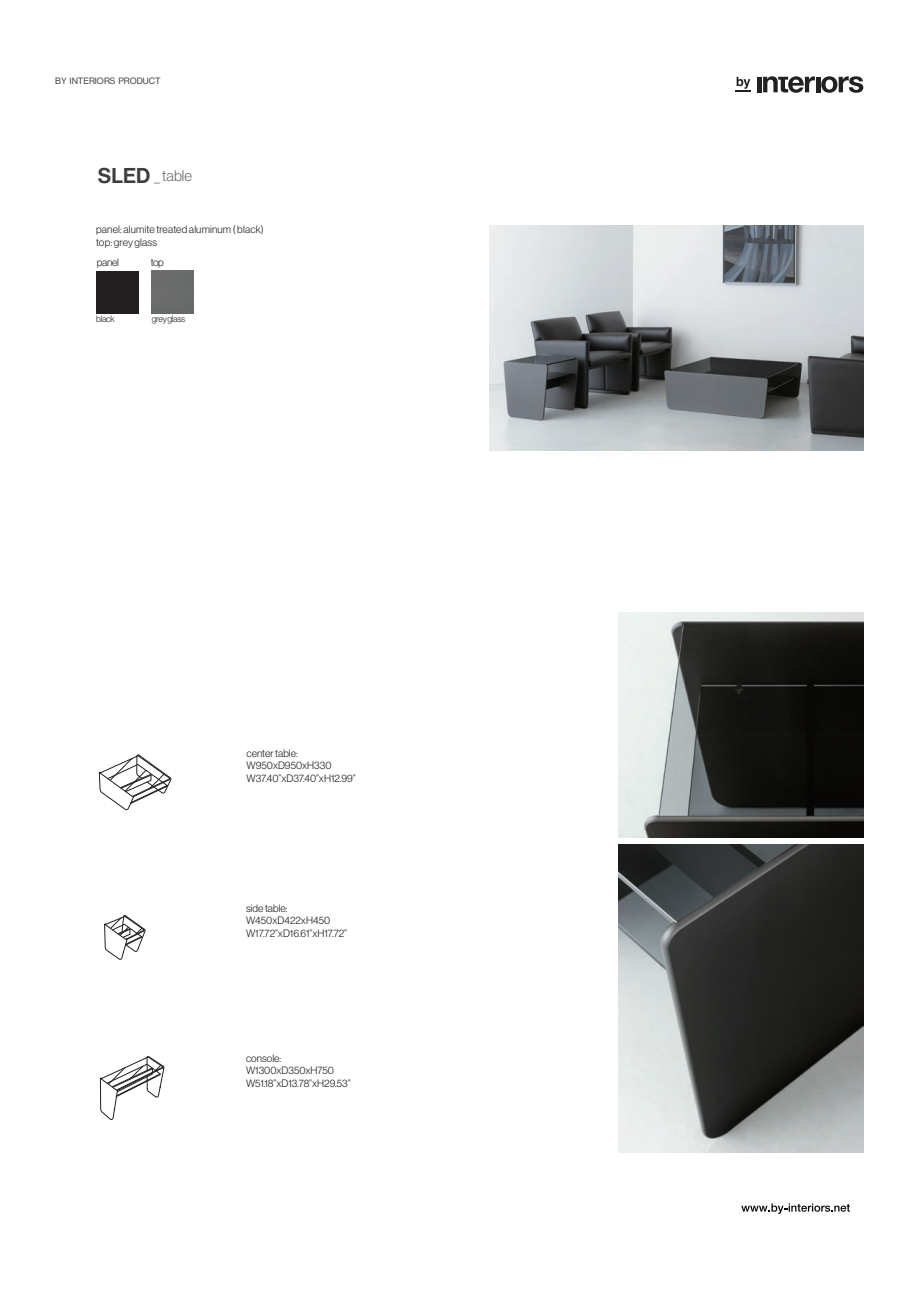
<style>
.page{position:relative;width:919px;height:1289px;background:#fff}
.page>*{position:absolute;margin:0;border:0;box-sizing:border-box;transform-origin:0 0}
.t1{font:15px "N Haas Grotesk DS Pro 45 Lt";color:#6c6d70}
.t2{font:10.5px/12.3px "N Haas Grotesk DS Pro 45 Lt";color:#231f20}
.t3{font:9px "N Haas Grotesk DS Pro 55 Rg";color:#3e3e3f}
.t4{font:9px "N Haas Grotesk DS Pro 45 Lt";letter-spacing:-.03em;color:#231f20}
.s1{font-family:"N Haas Grotesk DS Pro 65 Md";font-size:21px;color:#3e3e3f}
</style>
<div class="page">
<div style="left:96px;top:271px;width:43px;height:42px;background:#231f20"></div>
<img style="left:489px;top:225px;width:374px;height:225px">
<img style="left:618px;top:612px;width:245px;height:225px">
<img style="left:618px;top:845px;width:245px;height:307px">
<svg style="left:99px;top:754px;width:73px;height:57px"></svg>
<svg style="left:100px;top:915px;width:64px;height:205px"></svg>
<div style="left:151px;top:271px;width:43px;height:42px;background:#6a6c6b"></div>
<hr style="left:757px;top:77px;width:4px;height:15px;background:#222021">
<svg style="left:763px;top:76px;width:51px;height:17px"></svg>
<div style="left:815px;top:77px;width:5px;height:15px;background:#222021"></div>
<svg style="left:821px;top:76px;width:42px;height:17px"></svg>
<svg style="left:735px;top:76px;width:16px;height:16px"></svg>
<svg style="left:741px;top:1203px;width:109px;height:10px"></svg>
<p class="t3" style="left:55px;top:76px;width:107px">BY INTERIORS PRODUCT</p>
<h1 class="t1" style="left:98px;top:167px;width:96px"><span class="s1">SLED</span> _ table</h1>
<p class="t2" style="left:96px;top:222px;width:169px;line-height:13.5px">panel: alumite treated aluminum ( black) top: grey glass</p>
<p class="t2" style="left:97px;top:256px;width:23px">panel</p>
<p class="t2" style="left:151px;top:256px;width:15px">top</p>
<p class="t4" style="left:96px;top:314px;width:20px">black</p>
<p class="t4" style="left:152px;top:314px;width:35px">grey glass</p>
<p class="t2" style="left:246px;top:747px;width:111px">center table:<br>W950xD950xH330<br>W37.40”xD37.40”xH12.99”</p>
<p class="t2" style="left:246px;top:902px;width:43px">side table:</p>
<p class="t2" style="left:246px;top:914px;width:103px">W450xD422xH450<br>W17.72”xD16.61”xH17.72”</p>
<p class="t2" style="left:246px;top:1052px;width:37px">console:</p>
<p class="t2" style="left:246px;top:1064px;width:106px">W1300xD350xH750<br>W51.18”xD13.78”xH29.53”</p>
</div>
